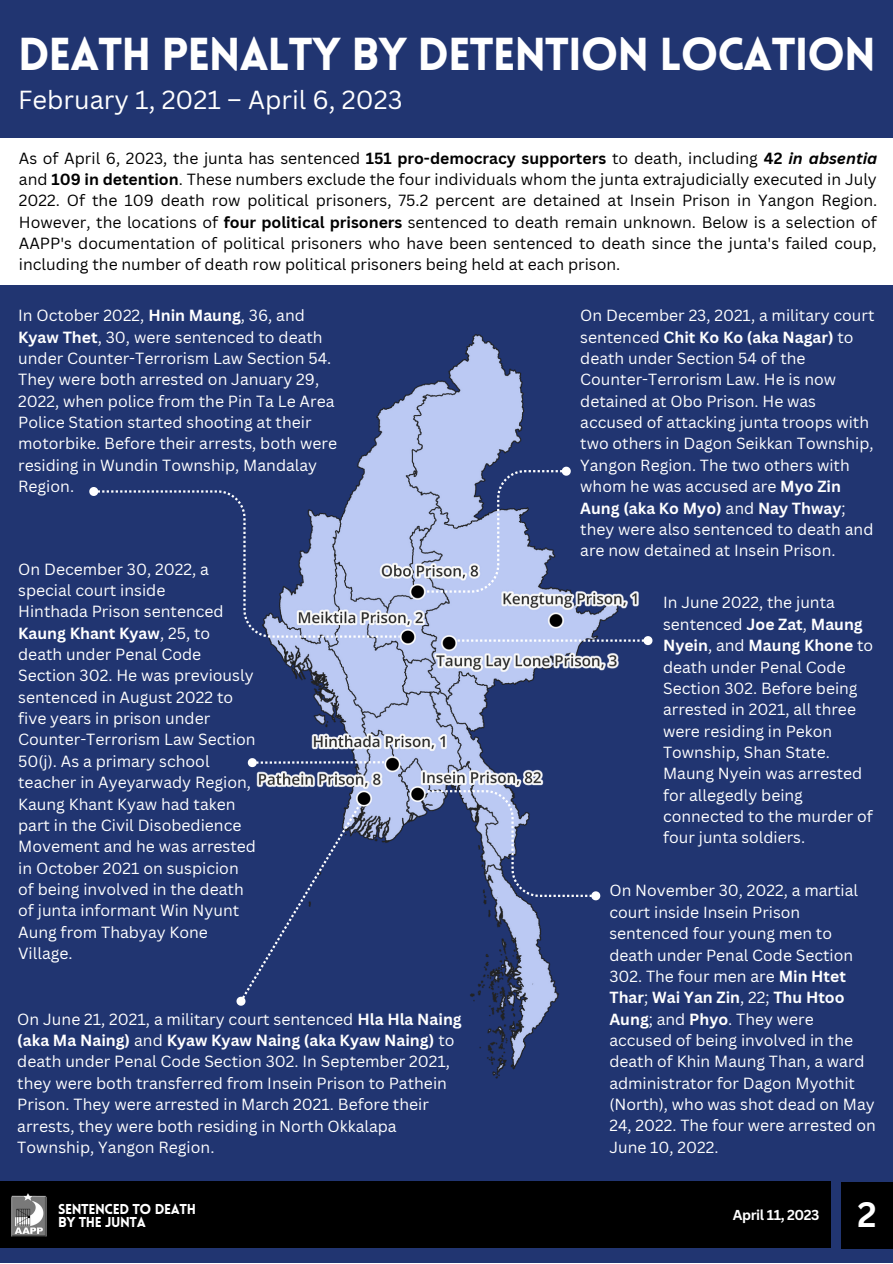
<style>
.page{position:relative;width:893px;height:1264px;background:#fff}
.page>*{position:absolute;margin:0;border:0;box-sizing:border-box;transform-origin:0 0}
.t1{font:900 45.15px "Lovelo";letter-spacing:-.03em;color:#fff}
.t2{font:700 34.35px "Canva Sans";color:#fff}
.t3{font:25.5px "Canva Sans";color:#fff}
.t4{font:15.75px/21.3px "Canva Sans";color:#fff}
.t5{font:15.75px/21.3px "Canva Sans";color:#000;text-align:justify}
.t6{font:900 13.95px/12.9px "Lovelo";letter-spacing:-.03em;color:#fff}
.t7{font:700 13.95px "Canva Sans";letter-spacing:-.03em;color:#fff}
.s1{font-weight:700}
.s2{font-weight:700;font-style:italic}
</style>
<div class="page">
<div style="left:0;top:0;width:892px;height:1262px;background:#213571"></div>
<div style="left:841px;top:1181px;width:51px;height:67px;background:#000"></div>
<div style="left:0;top:1181px;width:831px;height:66px;background:#000"></div>
<div style="left:0;top:138px;width:892px;height:147px;background:#fff"></div>
<img style="left:11px;top:1193px;width:36px;height:44px">
<img style="left:256px;top:334px;width:383px;height:745px">
<svg style="left:89px;top:485px;width:310px;height:152px"></svg>
<svg style="left:236px;top:803px;width:125px;height:206px"></svg>
<svg style="left:427px;top:465px;width:145px;height:127px"></svg>
<svg style="left:457px;top:634px;width:196px;height:13px"></svg>
<svg style="left:425px;top:790px;width:177px;height:112px"></svg>
<svg style="left:247px;top:756px;width:137px;height:12px"></svg>
<h1 class="t1" style="left:18px;top:36px;width:859px">DEATH PENALTY BY DETENTION LOCATION</h1>
<h3 class="t3" style="left:18px;top:81px;width:386px">February 1, 2021 – April 6, 2023</h3>
<p class="t5" style="left:19px;top:147px;width:859px">As of April 6, 2023, the junta has sentenced <span class="s1">151 pro-democracy supporters</span> to death, including <span class="s1">42</span> <span class="s2">in absentia </span>and <span class="s1">109 in detention</span>. These numbers exclude the four individuals whom the junta extrajudicially executed in July 2022. Of the 109 death row political prisoners, 75.2 percent are detained at Insein Prison in Yangon Region.<br>However, the locations of <span class="s1">four political prisoners</span> sentenced to death remain unknown. Below is a selection of AAPP's documentation of political prisoners who have been sentenced to death since the junta's failed coup, including the number of death row political prisoners being held at each prison.</p>
<p class="t4" style="left:18px;top:304px;width:320px">In October 2022, <span class="s1">Hnin Maung</span>, 36, and <span class="s1">Kyaw Thet</span>, 30, were sentenced to death under Counter-Terrorism Law Section 54.<br>They were both arrested on January 29, 2022, when police from the Pin Ta Le Area Police Station started shooting at their motorbike. Before their arrests, both were residing in Wundin Township, Mandalay Region.</p>
<p class="t4" style="left:580px;top:304px;width:295px">On December 23, 2021, a military court sentenced <span class="s1">Chit Ko Ko (aka Nagar)</span> to death under Section 54 of the Counter-Terrorism Law. He is now detained at Obo Prison. He was accused of attacking junta troops with two others in Dagon Seikkan Township, Yangon Region. The two others with whom he was accused are <span class="s1">Myo Zin Aung (aka Ko Myo)</span> and <span class="s1">Nay Thway</span>; they were also sentenced to death and are now detained at Insein Prison.</p>
<p class="t4" style="left:663px;top:591px;width:211px">In June 2022, the junta sentenced <span class="s1">Joe Zat</span>, <span class="s1">Maung<br>Nyein</span>, and <span class="s1">Maung Khone</span> to death under Penal Code<br>Section 302. Before being arrested in 2021, all three were residing in Pekon<br>Township, Shan State.<br>Maung Nyein was arrested for allegedly being connected to the murder of four junta soldiers.</p>
<p class="t4" style="left:609px;top:879px;width:268px">On November 30, 2022, a martial court inside Insein Prison sentenced four young men to death under Penal Code Section<br>302. The four men are <span class="s1">Min Htet<br>Thar</span>; <span class="s1">Wai Yan Zin</span>, 22; <span class="s1">Thu Htoo<br>Aung</span>; and <span class="s1">Phyo</span>. They were accused of being involved in the death of Khin Maung Than, a ward administrator for Dagon Myothit (North), who was shot dead on May<br>24, 2022. The four were arrested on<br>June 10, 2022.</p>
<p class="t4" style="left:18px;top:558px;width:239px">On December 30, 2022, a special court inside<br>Hinthada Prison sentenced<br><span class="s1">Kaung Khant Kyaw</span>, 25, to death under Penal Code<br>Section 302. He was previously sentenced in August 2022 to five years in prison under<br>Counter-Terrorism Law Section<br>50(j). As a primary school teacher in Ayeyarwady Region,<br>Kaung Khant Kyaw had taken part in the Civil Disobedience<br>Movement and he was arrested in October 2021 on suspicion of being involved in the death of junta informant Win Nyunt<br>Aung from Thabyay Kone<br>Village.</p>
<p class="t4" style="left:17px;top:1007px;width:446px">On June 21, 2021, a military court sentenced <span class="s1">Hla Hla Naing (aka Ma Naing)</span> and <span class="s1">Kyaw Kyaw Naing (aka Kyaw Naing)</span> to death under Penal Code Section 302. In September 2021, they were both transferred from Insein Prison to Pathein Prison. They were arrested in March 2021. Before their arrests, they were both residing in North Okkalapa Township, Yangon Region.</p>
<p class="t6" style="left:58px;top:1204px;width:139px">SENTENCED TO DEATH<br>BY THE JUNTA</p>
<p class="t7" style="left:732px;top:1204px;width:88px">April 11, 2023</p>
<h2 class="t2" style="left:857px;top:1190px;width:21px">2</h2>
</div>
